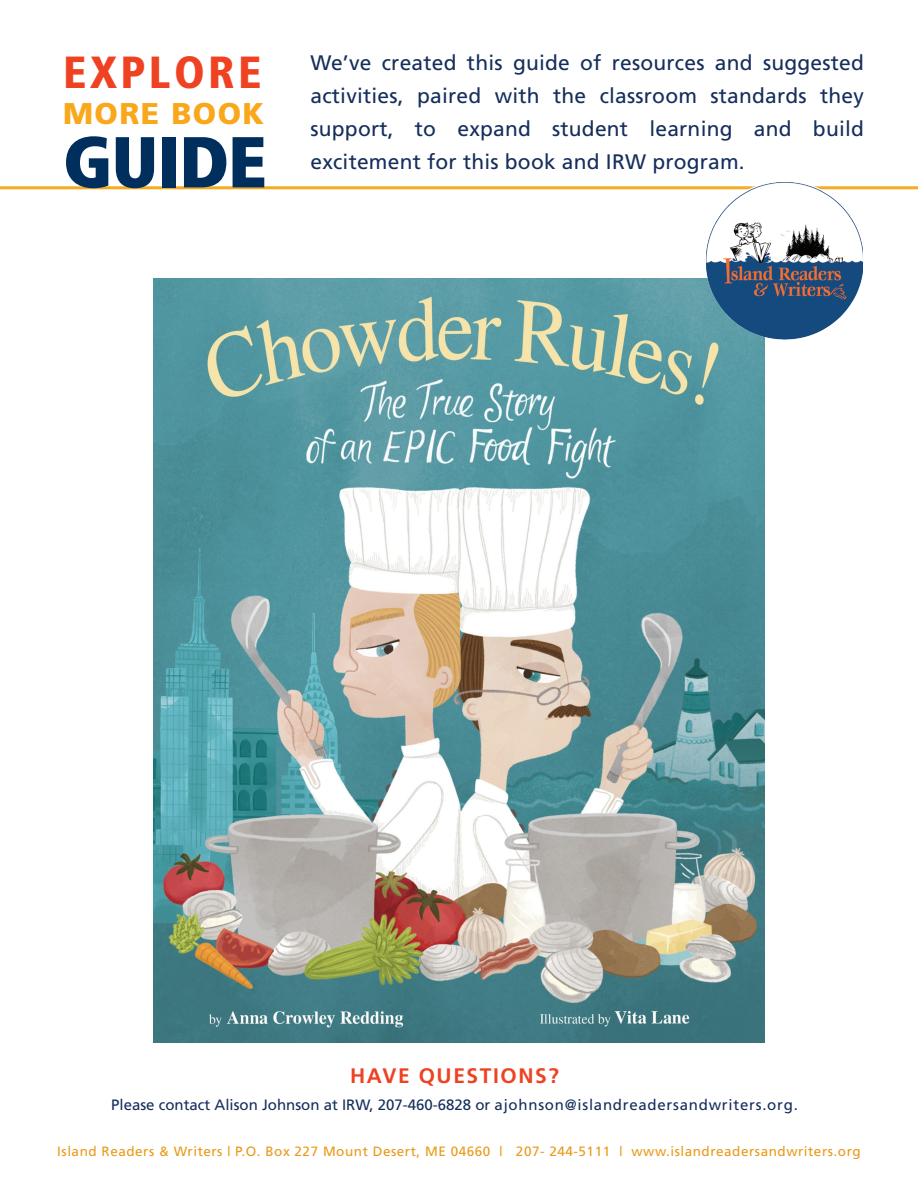
<style>
.page{position:relative;width:918px;height:1188px;background:#fff}
.page>*{position:absolute;margin:0;border:0;box-sizing:border-box;transform-origin:0 0}
.t1{font:900 condensed 72px "Frutiger";letter-spacing:-.01em;color:#002f5e}
.t2{font:900 condensed 45px "Frutiger";letter-spacing:.075em;color:#ef4222}
.t3{font:900 30px "Frutiger";letter-spacing:.05em;color:#f9a71b}
.t4{font:21px/33px "Frutiger";letter-spacing:.01em;color:#152e5c;text-align:justify}
.t5{font:700 21px "Frutiger";letter-spacing:.075em;color:#ef4222}
.t6{font:15px "Frutiger";color:#152e5c}
.t7{font:13.5px "Frutiger";letter-spacing:.04em;color:#e99a19}
</style>
<div class="page">
<img style="left:153px;top:278px;width:612px;height:765px">
<hr style="left:0;top:186px;width:918px;height:3px;background:#f7ab20">
<img style="left:706px;top:182px;width:157px;height:157px">
<p class="t2" style="left:63px;top:46px;width:200px">EXPLORE</p>
<p class="t3" style="left:63px;top:96px;width:203px">MORE BOOK</p>
<p class="t1" style="left:63px;top:118px;width:205px">GUIDE</p>
<p class="t4" style="left:310px;top:46px;width:555px">We’ve created this guide of resources and suggested activities, paired with the classroom standards they support, to expand student learning and build excitement for this book and IRW program.</p>
<p class="t5" style="left:350px;top:1064px;width:210px">HAVE QUESTIONS?</p>
<p class="t6" style="left:111px;top:1096px;width:688px">Please contact Alison Johnson at IRW, 207-460-6828 or ajohnson@islandreadersandwriters.org.</p>
<p class="t7" style="left:57px;top:1144px;width:805px">Island Readers &amp; Writers | P.O. Box 227 Mount Desert, ME 04660 | 207- 244-5111 | www.islandreadersandwriters.org</p>
</div>
